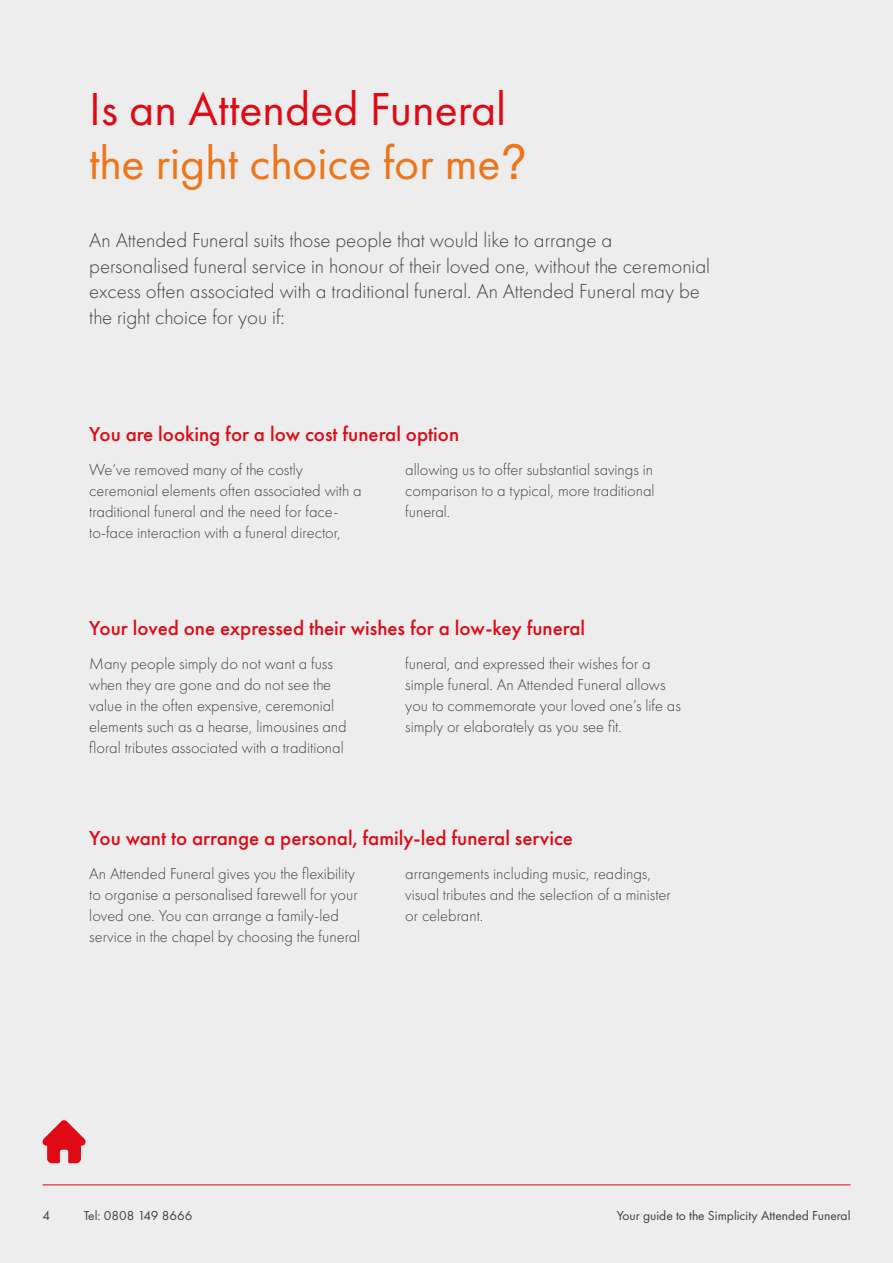
<style>
.page{position:relative;width:893px;height:1263px;background:#ededed}
.page>*{position:absolute;margin:0;border:0;box-sizing:border-box;transform-origin:0 0}
.t1{font:48px/54px "Futura PT";color:#df0a15}
.t2{font:300 21px/25.5px "Futura PT";color:#424241}
.t3{font:500 21px "Futura PT";color:#df0a15}
.t4{font:300 16.5px/21px "Futura PT";color:#424241}
.t5{font:13.5px "Futura PT";color:#41403f}
.s1{color:#ee7518}
.s2{font-family:"Helvetica Neue";color:#ee7518}
</style>
<div class="page">
<svg style="left:42px;top:1120px;width:44px;height:43px"></svg>
<hr style="left:43px;top:1184px;width:807px;height:1px;background:#df0a15">
<p class="t1" style="left:89px;top:82px;width:440px">Is an Attended Funeral <span class="s1">the right choice for me</span><span class="s2">?</span></p>
<p class="t2" style="left:89px;top:228px;width:622px">An Attended Funeral suits those people that would like to arrange a personalised funeral service in honour of their loved one, without the ceremonial excess often associated with a traditional funeral. An Attended Funeral may be the right choice for you if:</p>
<p class="t3" style="left:89px;top:422px;width:371px">You are looking for a low cost funeral option</p>
<p class="t4" style="left:89px;top:459px;width:274px">We’ve removed many of the costly ceremonial elements often associated with a traditional funeral and the need for face&shy;to-face interaction with a funeral director,</p>
<p class="t4" style="left:405px;top:459px;width:251px;text-align:justify">allowing us to offer substantial savings in comparison to a typical, more traditional funeral.</p>
<p class="t3" style="left:89px;top:615px;width:497px">Your loved one expressed their wishes for a low-key funeral</p>
<p class="t4" style="left:89px;top:653px;width:259px">Many people simply do not want a fuss when they are gone and do not see the value in the often expensive, ceremonial elements such as a hearse, limousines and floral tributes associated with a traditional</p>
<p class="t4" style="left:405px;top:653px;width:277px">funeral, and expressed their wishes for a simple funeral. An Attended Funeral allows you to commemorate your loved one’s life as simply or elaborately as you see fit.</p>
<p class="t3" style="left:89px;top:826px;width:485px">You want to arrange a personal, family-led funeral service</p>
<p class="t4" style="left:89px;top:863px;width:273px">An Attended Funeral gives you the flexibility to organise a personalised farewell for your loved one. You can arrange a family-led service in the chapel by choosing the funeral</p>
<p class="t4" style="left:405px;top:863px;width:267px">arrangements including music, readings, visual tributes and the selection of a minister or celebrant.</p>
<p class="t5" style="left:43px;top:1208px;width:9px">4</p>
<p class="t5" style="left:84px;top:1208px;width:110px">Tel: 0808 149 8666</p>
<p class="t5" style="left:617px;top:1208px;width:235px">Your guide to the Simplicity Attended Funeral</p>
</div>
